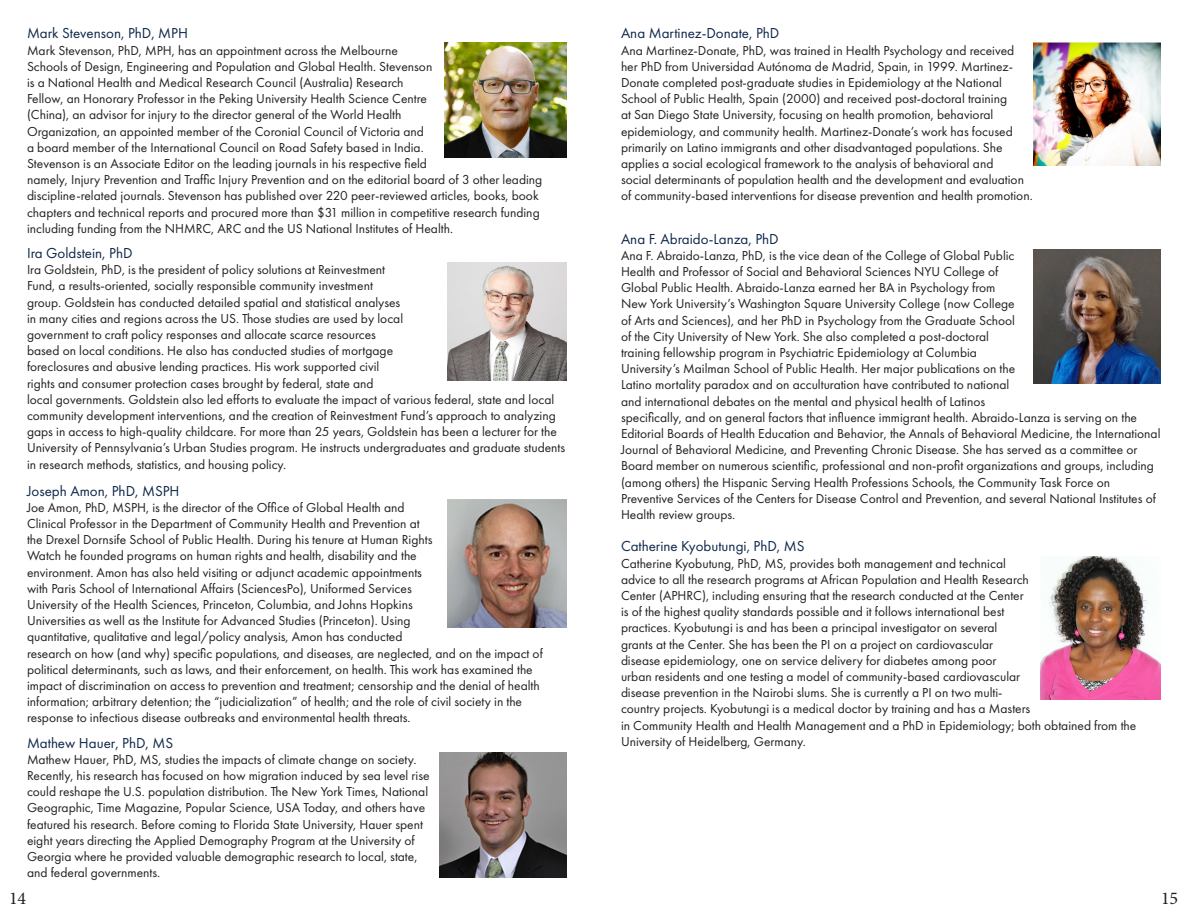
<style>
.page{position:relative;width:1188px;height:918px;background:#fff}
.page>*{position:absolute;margin:0;border:0;box-sizing:border-box;transform-origin:0 0}
.t1{font:18px "Minion Pro";color:#231f20}
.t2{font:15px "Futura PT";color:#0e274a}
.t3{font:13.5px/16.2px "Futura PT";color:#231f20}
</style>
<div class="page">
<img style="left:447px;top:263px;width:120px;height:118px">
<img style="left:440px;top:752px;width:127px;height:126px">
<img style="left:447px;top:500px;width:120px;height:128px">
<img style="left:1034px;top:249px;width:127px;height:134px">
<img style="left:1041px;top:556px;width:120px;height:144px">
<img style="left:1034px;top:42px;width:127px;height:124px">
<img style="left:445px;top:42px;width:122px;height:115px">
<p class="t2" style="left:27px;top:25px;width:163px">Mark Stevenson, PhD, MPH</p>
<p class="t3" style="left:27px;top:42px;width:517px">Mark Stevenson, PhD, MPH, has an appointment across the Melbourne<br>Schools of Design, Engineering and Population and Global Health. Stevenson<br>is a National Health and Medical Research Council (Australia) Research<br>Fellow, an Honorary Professor in the Peking University Health Science Centre<br>(China), an advisor for injury to the director general of the World Health<br>Organization, an appointed member of the Coronial Council of Victoria and<br>a board member of the International Council on Road Safety based in India.<br>Stevenson is an Associate Editor on the leading journals in his respective field<br>namely, Injury Prevention and Traffic Injury Prevention and on the editorial board of 3 other leading discipline-related journals. Stevenson has published over 220 peer-reviewed articles, books, book chapters and technical reports and procured more than $31 million in competitive research funding including funding from the NHMRC, ARC and the US National Institutes of Health.</p>
<p class="t2" style="left:27px;top:244px;width:107px">Ira Goldstein, PhD</p>
<p class="t3" style="left:27px;top:262px;width:540px">Ira Goldstein, PhD, is the president of policy solutions at Reinvestment<br>Fund, a results-oriented, socially responsible community investment<br>group. Goldstein has conducted detailed spatial and statistical analyses<br>in many cities and regions across the US. Those studies are used by local<br>government to craft policy responses and allocate scarce resources<br>based on local conditions. He also has conducted studies of mortgage<br>foreclosures and abusive lending practices. His work supported civil<br>rights and consumer protection cases brought by federal, state and<br>local governments. Goldstein also led efforts to evaluate the impact of various federal, state and local community development interventions, and the creation of Reinvestment Fund’s approach to analyzing gaps in access to high-quality childcare. For more than 25 years, Goldstein has been a lecturer for the University of Pennsylvania’s Urban Studies program. He instructs undergraduates and graduate students in research methods, statistics, and housing policy.</p>
<p class="t2" style="left:27px;top:482px;width:154px">Joseph Amon, PhD, MSPH</p>
<p class="t3" style="left:27px;top:499px;width:517px">Joe Amon, PhD, MSPH, is the director of the Office of Global Health and<br>Clinical Professor in the Department of Community Health and Prevention at<br>the Drexel Dornsife School of Public Health. During his tenure at Human Rights<br>Watch he founded programs on human rights and health, disability and the<br>environment. Amon has also held visiting or adjunct academic appointments<br>with Paris School of International Affairs (SciencesPo), Uniformed Services<br>University of the Health Sciences, Princeton, Columbia, and Johns Hopkins<br>Universities as well as the Institute for Advanced Studies (Princeton). Using<br>quantitative, qualitative and legal/policy analysis, Amon has conducted<br>research on how (and why) specific populations, and diseases, are neglected, and on the impact of political determinants, such as laws, and their enforcement, on health. This work has examined the impact of discrimination on access to prevention and treatment; censorship and the denial of health information; arbitrary detention; the “judicialization” of health; and the role of civil society in the response to infectious disease outbreaks and environmental health threats.</p>
<p class="t2" style="left:27px;top:734px;width:148px">Mathew Hauer, PhD, MS</p>
<p class="t3" style="left:27px;top:751px;width:404px">Mathew Hauer, PhD, MS, studies the impacts of climate change on society.<br>Recently, his research has focused on how migration induced by sea level rise could reshape the U.S. population distribution. The New York Times, National Geographic, Time Magazine, Popular Science, USA Today, and others have featured his research. Before coming to Florida State University, Hauer spent eight years directing the Applied Demography Program at the University of Georgia where he provided valuable demographic research to local, state, and federal governments.</p>
<p class="t2" style="left:621px;top:25px;width:160px">Ana Martinez-Donate, PhD</p>
<p class="t3" style="left:621px;top:42px;width:413px">Ana Martinez-Donate, PhD, was trained in Health Psychology and received her PhD from Universidad Autónoma de Madrid, Spain, in 1999. Martinez-Donate completed post-graduate studies in Epidemiology at the National School of Public Health, Spain (2000) and received post-doctoral training<br>at San Diego State University, focusing on health promotion, behavioral epidemiology, and community health. Martinez-Donate’s work has focused primarily on Latino immigrants and other disadvantaged populations. She applies a social ecological framework to the analysis of behavioral and<br>social determinants of population health and the development and evaluation of community-based interventions for disease prevention and health promotion.</p>
<p class="t2" style="left:621px;top:230px;width:159px">Ana F. Abraido-Lanza, PhD</p>
<p class="t3" style="left:621px;top:247px;width:541px">Ana F. Abraido-Lanza, PhD, is the vice dean of the College of Global Public<br>Health and Professor of Social and Behavioral Sciences NYU College of<br>Global Public Health. Abraido-Lanza earned her BA in Psychology from<br>New York University’s Washington Square University College (now College<br>of Arts and Sciences), and her PhD in Psychology from the Graduate School<br>of the City University of New York. She also completed a post-doctoral<br>training fellowship program in Psychiatric Epidemiology at Columbia<br>University’s Mailman School of Public Health. Her major publications on the<br>Latino mortality paradox and on acculturation have contributed to national<br>and international debates on the mental and physical health of Latinos<br>specifically, and on general factors that influence immigrant health. Abraido-Lanza is serving on the Editorial Boards of Health Education and Behavior, the Annals of Behavioral Medicine, the International Journal of Behavioral Medicine, and Preventing Chronic Disease. She has served as a committee or Board member on numerous scientific, professional and non-profit organizations and groups, including (among others) the Hispanic Serving Health Professions Schools, the Community Task Force on Preventive Services of the Centers for Disease Control and Prevention, and several National Institutes of Health review groups.</p>
<p class="t2" style="left:621px;top:538px;width:185px">Catherine Kyobutungi, PhD, MS</p>
<p class="t3" style="left:621px;top:555px;width:517px">Catherine Kyobutung, PhD, MS, provides both management and technical<br>advice to all the research programs at African Population and Health Research<br>Center (APHRC), including ensuring that the research conducted at the Center<br>is of the highest quality standards possible and it follows international best<br>practices. Kyobutungi is and has been a principal investigator on several<br>grants at the Center. She has been the PI on a project on cardiovascular<br>disease epidemiology, one on service delivery for diabetes among poor<br>urban residents and one testing a model of community-based cardiovascular<br>disease prevention in the Nairobi slums. She is currently a PI on two multi-<br>country projects. Kyobutungi is a medical doctor by training and has a Masters<br>in Community Health and Health Management and a PhD in Epidemiology; both obtained from the University of Heidelberg, Germany.</p>
<h1 class="t1" style="left:9px;top:886px;width:19px">14</h1>
<h1 class="t1" style="left:1161px;top:886px;width:19px">15</h1>
</div>
